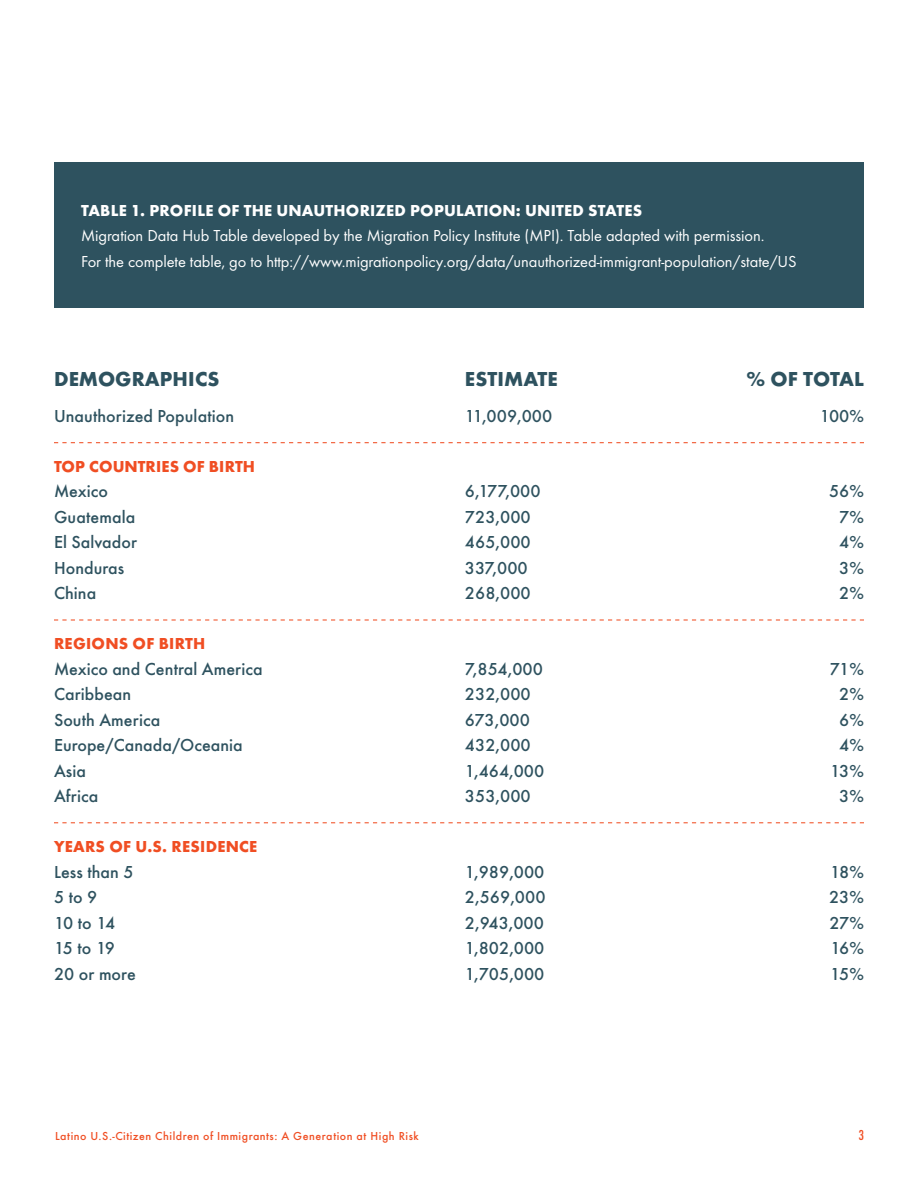
<style>
.page{position:relative;width:918px;height:1188px;background:#fff}
.page>*{position:absolute;margin:0;border:0;box-sizing:border-box;transform-origin:0 0}
.Table_-_H1{font:700 21px "Function Pro";color:#2e525f}
.Table_-_Body_Copy{font:500 18px "Function Pro";color:#2e525f}
.Body_Copy{font:16.5px/25.5px "Function Pro";letter-spacing:-.005em;color:#fff}
.t1{font:700 16.5px "Function Pro";letter-spacing:.01em;color:#fff}
.Table_-_H2{font:700 16.5px "Function Pro";letter-spacing:.01em;color:#f04e23}
.t2{font:condensed 15px "Function Pro";color:#f04e23}
.t3{font:500 12px "Function Pro";letter-spacing:.04em;color:#f04e23}
</style>
<div class="page">
<div style="left:54px;top:162px;width:810px;height:146px;background:#2e525f"></div>
<svg style="left:54px;top:442px;width:810px;height:1px"></svg>
<svg style="left:54px;top:619px;width:810px;height:2px"></svg>
<svg style="left:54px;top:822px;width:810px;height:1px"></svg>
<p class="t1" style="left:81px;top:200px;width:563px">TABLE 1. PROFILE OF THE UNAUTHORIZED POPULATION: UNITED STATES</p>
<p class="Body_Copy" style="left:81px;top:223px;width:717px">Migration Data Hub Table developed by the Migration Policy Institute (MPI). Table adapted with permission.<br>For the complete table, go to http://www.migrationpolicy.org/data/unauthorized-immigrant-population/state/US</p>
<p class="Table_-_H1" style="left:54px;top:366px;width:167px">DEMOGRAPHICS</p>
<p class="Table_-_H1" style="left:465px;top:366px;width:94px">ESTIMATE</p>
<p class="Table_-_H1" style="left:747px;top:366px;width:119px">% OF TOTAL</p>
<p class="Table_-_Body_Copy" style="left:54px;top:405px;width:182px">Unauthorized Population</p>
<p class="Table_-_Body_Copy" style="left:465px;top:405px;width:89px">11,009,000</p>
<p class="Table_-_Body_Copy" style="left:820px;top:405px;width:46px">100%</p>
<p class="Table_-_H2" style="left:54px;top:456px;width:202px">TOP COUNTRIES OF BIRTH</p>
<p class="Table_-_Body_Copy" style="left:54px;top:481px;width:55px">Mexico</p>
<p class="Table_-_Body_Copy" style="left:465px;top:481px;width:77px">6,177,000</p>
<p class="Table_-_Body_Copy" style="left:829px;top:481px;width:36px">56%</p>
<p class="Table_-_Body_Copy" style="left:54px;top:506px;width:83px">Guatemala</p>
<p class="Table_-_Body_Copy" style="left:465px;top:506px;width:67px">723,000</p>
<p class="Table_-_Body_Copy" style="left:839px;top:506px;width:26px">7%</p>
<p class="Table_-_Body_Copy" style="left:54px;top:532px;width:85px">El Salvador</p>
<p class="Table_-_Body_Copy" style="left:465px;top:532px;width:67px">465,000</p>
<p class="Table_-_Body_Copy" style="left:839px;top:532px;width:26px">4%</p>
<p class="Table_-_Body_Copy" style="left:54px;top:557px;width:72px">Honduras</p>
<p class="Table_-_Body_Copy" style="left:465px;top:557px;width:64px">337,000</p>
<p class="Table_-_Body_Copy" style="left:839px;top:557px;width:26px">3%</p>
<p class="Table_-_Body_Copy" style="left:54px;top:583px;width:44px">China</p>
<p class="Table_-_Body_Copy" style="left:465px;top:583px;width:67px">268,000</p>
<p class="Table_-_Body_Copy" style="left:839px;top:583px;width:26px">2%</p>
<p class="Table_-_H2" style="left:54px;top:634px;width:153px">REGIONS OF BIRTH</p>
<p class="Table_-_Body_Copy" style="left:54px;top:658px;width:210px">Mexico and Central America</p>
<p class="Table_-_Body_Copy" style="left:465px;top:658px;width:79px">7,854,000</p>
<p class="Table_-_Body_Copy" style="left:830px;top:658px;width:36px">71%</p>
<p class="Table_-_Body_Copy" style="left:54px;top:683px;width:79px">Caribbean</p>
<p class="Table_-_Body_Copy" style="left:465px;top:683px;width:67px">232,000</p>
<p class="Table_-_Body_Copy" style="left:839px;top:683px;width:26px">2%</p>
<p class="Table_-_Body_Copy" style="left:54px;top:709px;width:108px">South America</p>
<p class="Table_-_Body_Copy" style="left:465px;top:709px;width:66px">673,000</p>
<p class="Table_-_Body_Copy" style="left:839px;top:709px;width:26px">6%</p>
<p class="Table_-_Body_Copy" style="left:54px;top:734px;width:190px">Europe/Canada/Oceania</p>
<p class="Table_-_Body_Copy" style="left:465px;top:734px;width:67px">432,000</p>
<p class="Table_-_Body_Copy" style="left:839px;top:734px;width:26px">4%</p>
<p class="Table_-_Body_Copy" style="left:54px;top:760px;width:33px">Asia</p>
<p class="Table_-_Body_Copy" style="left:465px;top:760px;width:81px">1,464,000</p>
<p class="Table_-_Body_Copy" style="left:830px;top:760px;width:35px">13%</p>
<p class="Table_-_Body_Copy" style="left:54px;top:785px;width:46px">Africa</p>
<p class="Table_-_Body_Copy" style="left:465px;top:785px;width:67px">353,000</p>
<p class="Table_-_Body_Copy" style="left:839px;top:785px;width:26px">3%</p>
<p class="Table_-_H2" style="left:54px;top:837px;width:205px">YEARS OF U.S. RESIDENCE</p>
<p class="Table_-_Body_Copy" style="left:54px;top:861px;width:81px">Less than 5</p>
<p class="Table_-_Body_Copy" style="left:465px;top:861px;width:81px">1,989,000</p>
<p class="Table_-_Body_Copy" style="left:830px;top:861px;width:35px">18%</p>
<p class="Table_-_Body_Copy" style="left:54px;top:886px;width:45px">5 to 9</p>
<p class="Table_-_Body_Copy" style="left:465px;top:886px;width:82px">2,569,000</p>
<p class="Table_-_Body_Copy" style="left:829px;top:886px;width:36px">23%</p>
<p class="Table_-_Body_Copy" style="left:54px;top:912px;width:63px">10 to 14</p>
<p class="Table_-_Body_Copy" style="left:465px;top:912px;width:81px">2,943,000</p>
<p class="Table_-_Body_Copy" style="left:829px;top:912px;width:36px">27%</p>
<p class="Table_-_Body_Copy" style="left:54px;top:937px;width:63px">15 to 19</p>
<p class="Table_-_Body_Copy" style="left:465px;top:937px;width:81px">1,802,000</p>
<p class="Table_-_Body_Copy" style="left:830px;top:937px;width:35px">16%</p>
<p class="Table_-_Body_Copy" style="left:54px;top:963px;width:83px">20 or more</p>
<p class="Table_-_Body_Copy" style="left:465px;top:963px;width:81px">1,705,000</p>
<p class="Table_-_Body_Copy" style="left:830px;top:963px;width:35px">15%</p>
<p class="t3" style="left:55px;top:1128px;width:365px">Latino U.S.-Citizen Children of Immigrants: A Generation at High Risk</p>
<p class="t2" style="left:859px;top:1126px;width:7px">3</p>
</div>
